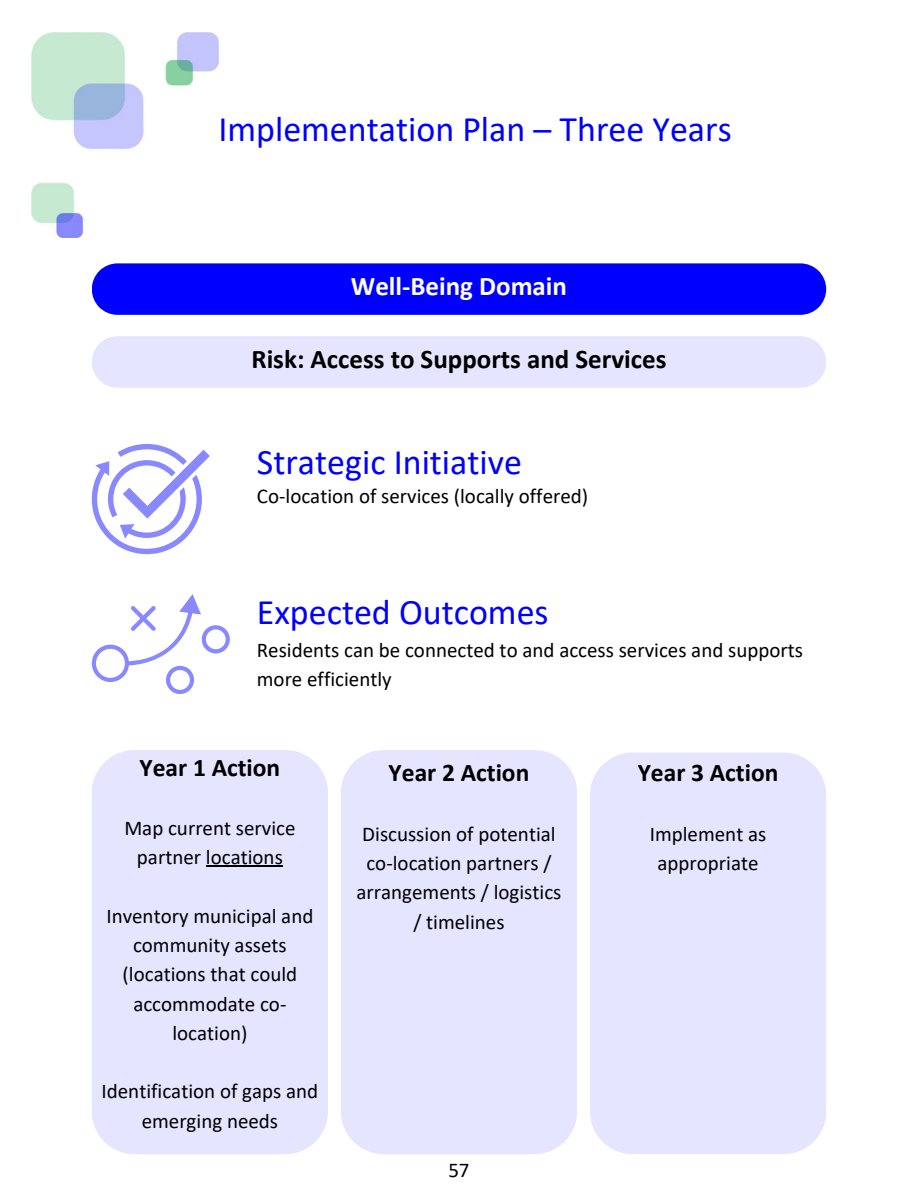
<style>
.page{position:relative;width:918px;height:1188px;background:#fff}
.page>*{position:absolute;margin:0;border:0;box-sizing:border-box;transform-origin:0 0}
.t1{font:36px "Calibri";color:#00f}
.t2{font:700 27px "Calibri";color:#000}
.t3{font:700 27px "Calibri";color:#fff}
.t4{font:700 25.5px "Calibri";color:#000}
.t5{font:21px/29.2px "Calibri";color:#000;text-align:center}
</style>
<div class="page">
<div style="left:92px;top:750px;width:236px;height:404px;background:#e5e5ff"></div>
<hr style="left:206px;top:866px;width:77px;height:1px;background:#000">
<div style="left:341px;top:750px;width:236px;height:404px;background:#e5e5ff"></div>
<div style="left:590px;top:752px;width:236px;height:402px;background:#e5e5ff"></div>
<svg style="left:92px;top:594px;width:138px;height:100px"></svg>
<svg style="left:92px;top:444px;width:118px;height:110px"></svg>
<div style="left:92px;top:263px;width:734px;height:52px;background:#00f"></div>
<div style="left:92px;top:336px;width:734px;height:52px;background:#e5e5ff"></div>
<img style="left:32px;top:33px;width:187px;height:204px">
<p class="t1" style="left:218px;top:114px;width:515px">Implementation Plan – Three Years</p>
<p class="t3" style="left:351px;top:275px;width:218px">Well-Being Domain</p>
<p class="t2" style="left:251px;top:347px;width:417px">Risk: Access to Supports and Services</p>
<p class="t1" style="left:257px;top:447px;width:267px">Strategic Initiative</p>
<p class="t5" style="left:257px;top:483px;width:333px">Co-location of services (locally offered)</p>
<p class="t1" style="left:257px;top:597px;width:293px">Expected Outcomes</p>
<p class="t5" style="left:257px;top:637px;width:548px;text-align:left">Residents can be connected to and access services and supports more efficiently</p>
<p class="t4" style="left:140px;top:756px;width:142px">Year 1 Action</p>
<p class="t5" style="left:124px;top:815px;width:173px">Map current service partner locations</p>
<p class="t5" style="left:106px;top:903px;width:208px">Inventory municipal and community assets (locations that could accommodate co&shy;location)</p>
<p class="t5" style="left:102px;top:1079px;width:218px">Identification of gaps and emerging needs</p>
<p class="t4" style="left:389px;top:762px;width:142px">Year 2 Action</p>
<p class="t5" style="left:357px;top:821px;width:206px">Discussion of potential co-location partners / arrangements / logistics / timelines</p>
<p class="t5" style="left:448px;top:1157px;width:23px">57</p>
<p class="t4" style="left:638px;top:762px;width:142px">Year 3 Action</p>
<p class="t5" style="left:650px;top:821px;width:118px">Implement as appropriate</p>
</div>
